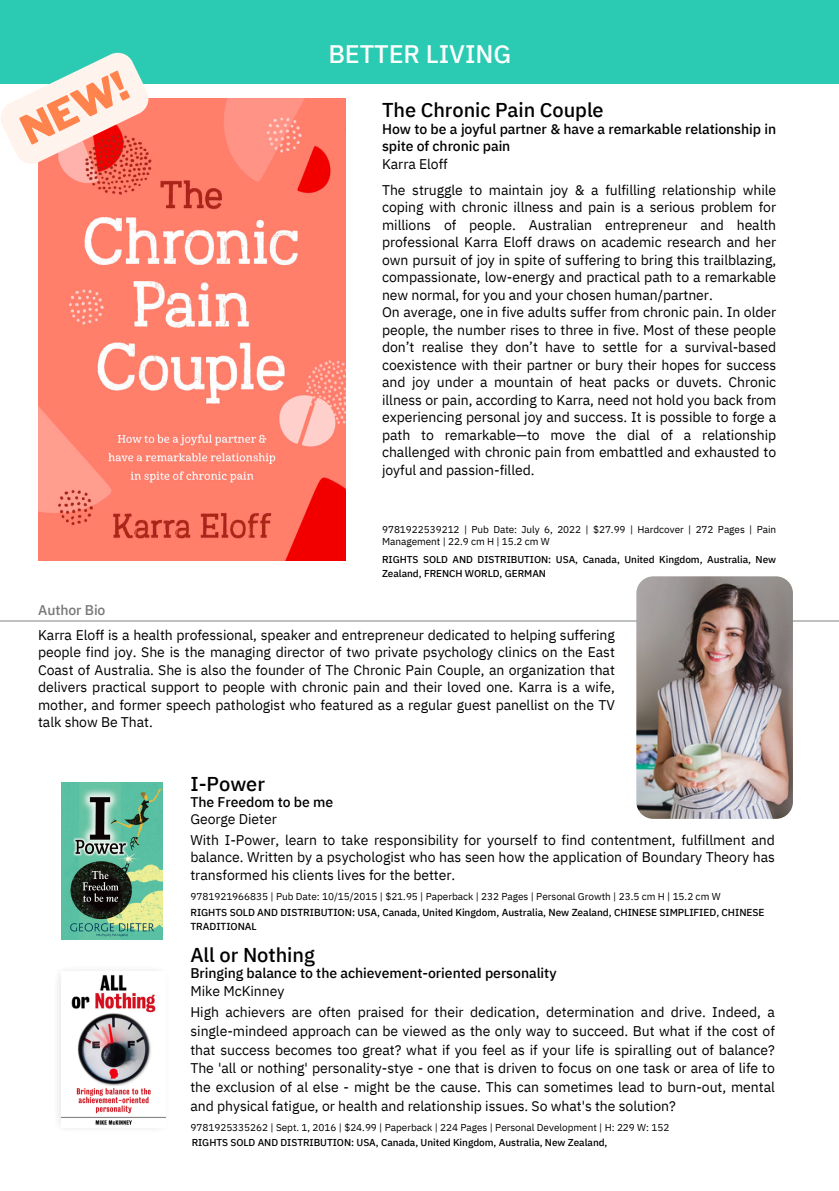
<style>
.page{position:relative;width:839px;height:1191px;background:#fff}
.page>*{position:absolute;margin:0;border:0;box-sizing:border-box;transform-origin:0 0}
.t1{font:900 40px "Libre Franklin";color:#ff834d}
.t2{font:500 25.2px "IBM Plex Sans";letter-spacing:-.005em;color:#fff}
.t3{font:500 20px "IBM Plex Sans";letter-spacing:-.005em;color:#000}
.t4{font:14px/17.6px "IBM Plex Sans";letter-spacing:-.005em;color:#000;text-align:justify}
.t5{font:500 14px/17.6px "IBM Plex Sans";letter-spacing:-.005em;color:#000}
.t6{font:500 14px "IBM Plex Sans";letter-spacing:-.005em;color:#777}
.t7{font:500 10.2px/13.6px "IBM Plex Sans";letter-spacing:-.005em;color:#000}
.t8{font:10px/12.4px "IBM Plex Sans";color:#000}
.t9{font:500 10px/13.4px "IBM Plex Sans";letter-spacing:-.005em;color:#000}
</style>
<div class="page">
<div style="left:0;top:0;width:838px;height:84px;background:#2bcbb3"></div>
<img style="left:38px;top:98px;width:308px;height:462px">
<hr style="left:0;top:620px;width:838px;height:2px;background:#c0c0c0">
<img style="left:636px;top:576px;width:156px;height:243px;border-radius:17px">
<svg style="left:1px;top:52px;width:153px;height:117px"></svg>
<img style="left:62px;top:782px;width:100px;height:158px">
<img style="left:62px;top:974px;width:103px;height:152px">
<p class="t1" style="left:13px;top:111px;width:114px;rotate:-26deg">NEW!</p>
<p class="t6" style="left:38px;top:601px;width:69px">Author Bio</p>
<p class="t2" style="left:328px;top:37px;width:184px">BETTER LIVING</p>
<p class="t3" style="left:382px;top:97px;width:223px">The Chronic Pain Couple</p>
<p class="t5" style="left:382px;top:119px;width:395px">How to be a joyful partner &amp; have a remarkable relationship in spite of chronic pain</p>
<p class="t4" style="left:382px;top:154px;width:67px">Karra Eloff</p>
<p class="t4" style="left:382px;top:181px;width:395px">The struggle to maintain joy &amp; a fulfilling relationship while coping with chronic illness and pain is a serious problem for millions of people. Australian entrepreneur and health professional Karra Eloff draws on academic research and her own pursuit of joy in spite of suffering to bring this trailblazing, compassionate, low-energy and practical path to a remarkable new normal, for you and your chosen human/partner.</p>
<p class="t4" style="left:382px;top:303px;width:395px">On average, one in five adults suffer from chronic pain. In older people, the number rises to three in five. Most of these people don’t realise they don’t have to settle for a survival-based coexistence with their partner or bury their hopes for success and joy under a mountain of heat packs or duvets. Chronic illness or pain, according to Karra, need not hold you back from experiencing personal joy and success. It is possible to forge a path to remarkable—to move the dial of a relationship challenged with chronic pain from embattled and exhausted to joyful and passion-filled.</p>
<p class="t8" style="left:382px;top:523px;width:395px">9781922539212 | Pub Date: July 6, 2022 | $27.99 | Hardcover | 272 Pages | Pain<br>Management | 22.9 cm H | 15.2 cm W</p>
<p class="t9" style="left:382px;top:553px;width:395px">RIGHTS SOLD AND DISTRIBUTION: USA, Canada, United Kingdom, Australia, New<br>Zealand, FRENCH WORLD, GERMAN</p>
<p class="t4" style="left:38px;top:626px;width:578px">Karra Eloff is a health professional, speaker and entrepreneur dedicated to helping suffering people find joy. She is the managing director of two private psychology clinics on the East Coast of Australia. She is also the founder of The Chronic Pain Couple, an organization that delivers practical support to people with chronic pain and their loved one. Karra is a wife, mother, and former speech pathologist who featured as a regular guest panellist on the TV talk show Be That.</p>
<p class="t3" style="left:190px;top:770px;width:76px">I-Power</p>
<p class="t5" style="left:190px;top:793px;width:144px">The Freedom to be me</p>
<p class="t4" style="left:190px;top:810px;width:88px">George Dieter</p>
<p class="t4" style="left:190px;top:831px;width:586px">With I-Power, learn to take responsibility for yourself to find contentment, fulfillment and balance. Written by a psychologist who has seen how the application of Boundary Theory has transformed his clients lives for the better.</p>
<p class="t8" style="left:190px;top:890px;width:531px">9781921966835 | Pub Date: 10/15/2015 | $21.95 | Paperback | 232 Pages | Personal Growth | 23.5 cm H | 15.2 cm W</p>
<p class="t7" style="left:190px;top:905px;width:575px">RIGHTS SOLD AND DISTRIBUTION: USA, Canada, United Kingdom, Australia, New Zealand, CHINESE SIMPLIFIED, CHINESE<br>TRADITIONAL</p>
<p class="t3" style="left:190px;top:942px;width:126px">All or Nothing</p>
<p class="t5" style="left:190px;top:964px;width:367px">Bringing balance to the achievement-oriented personality</p>
<p class="t4" style="left:190px;top:982px;width:95px">Mike McKinney</p>
<p class="t4" style="left:190px;top:1003px;width:586px;line-height:18.6px">High achievers are often praised for their dedication, determination and drive. Indeed, a single-mindeed approach can be viewed as the only way to succeed. But what if the cost of that success becomes too great? what if you feel as if your life is spiralling out of balance?<br>The 'all or nothing' personality-stye - one that is driven to focus on one task or area of life to the exclusion of al else - might be the cause. This can sometimes lead to burn-out, mental and physical fatigue, or health and relationship issues. So what's the solution?</p>
<p class="t8" style="left:190px;top:1121px;width:480px">9781925335262 | Sept. 1, 2016 | $24.99 | Paperback | 224 Pages | Personal Development | H: 229 W: 152</p>
<p class="t9" style="left:192px;top:1136px;width:417px">RIGHTS SOLD AND DISTRIBUTION: USA, Canada, United Kingdom, Australia, New Zealand,</p>
</div>
